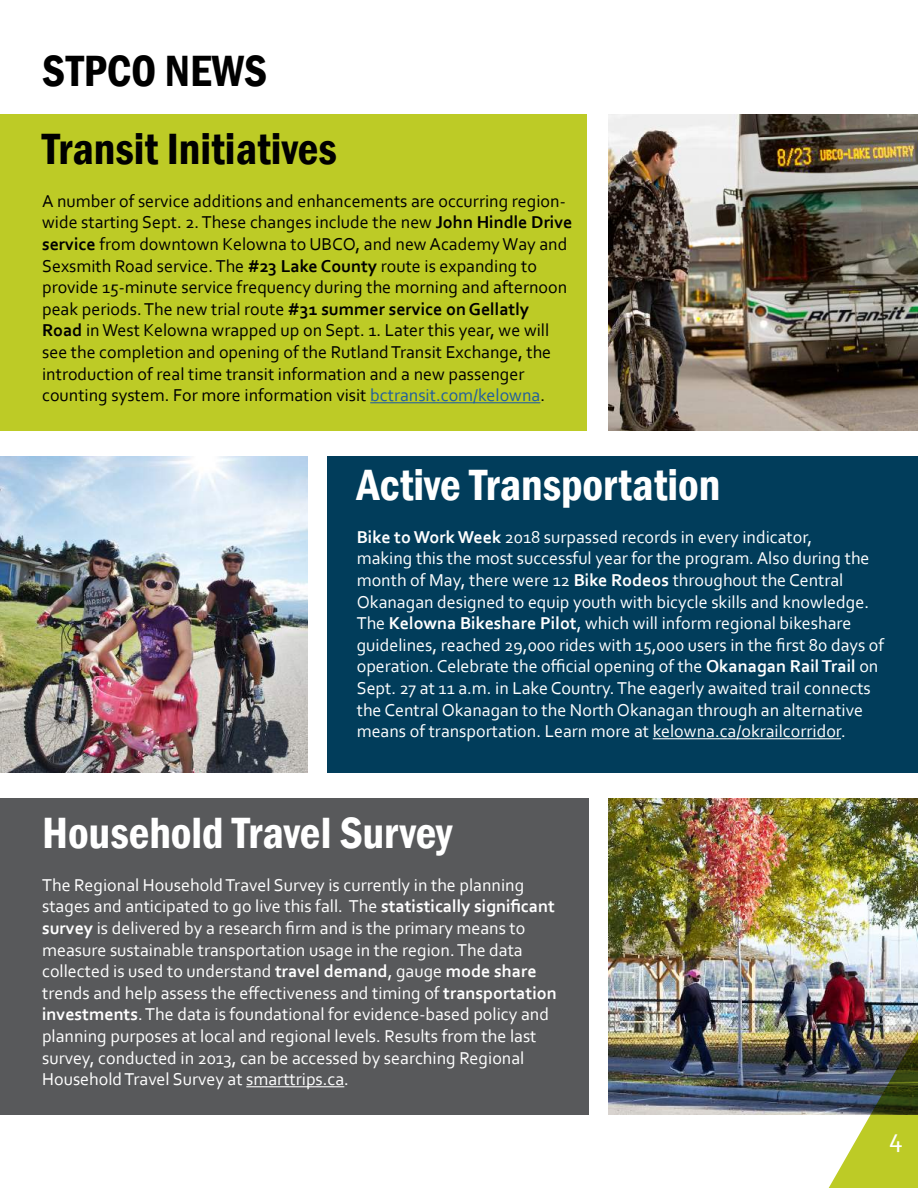
<style>
.page{position:relative;width:918px;height:1188px;background:#fff}
.page>*{position:absolute;margin:0;border:0;box-sizing:border-box;transform-origin:0 0}
.t1{font:600 condensed 45px "Franklin Gothic";color:#fff}
.t2{font:600 condensed 45px "Franklin Gothic";color:#000}
.t3{font:27px "Corbel";color:#fff}
.t4{font:18px/21.6px "Corbel";color:#fff}
.t5{font:18px/21.6px "Corbel";color:#000}
.s1{font-weight:700}
.s2{color:#215e9e}
</style>
<div class="page">
<div style="left:0;top:798px;width:589px;height:317px;background:#58595b"></div>
<div style="left:328px;top:456px;width:590px;height:317px;background:#013d5b"></div>
<div style="left:0;top:114px;width:587px;height:317px;background:#bdcb26"></div>
<img style="left:609px;top:114px;width:309px;height:317px">
<img style="left:0;top:456px;width:308px;height:317px">
<img style="left:609px;top:798px;width:309px;height:317px">
<hr style="left:370px;top:402px;width:170px;height:1px;background:#215e9e">
<hr style="left:653px;top:738px;width:188px;height:1px;background:#fff">
<hr style="left:246px;top:1086px;width:98px;height:1px;background:#fff">
<img style="left:796px;top:1030px;width:122px;height:158px">
<h1 class="t2" style="left:42px;top:40px;width:226px">STPCO NEWS</h1>
<h1 class="t2" style="left:42px;top:118px;width:296px">Transit Initiatives</h1>
<p class="t5" style="left:42px;top:189px;width:532px">A number of service additions and enhancements are occurring region&shy;wide starting Sept. 2. These changes include the new <span class="s1">John Hindle Drive service</span> from downtown Kelowna to UBCO, and new Academy Way and Sexsmith Road service. The <span class="s1">#23 Lake County</span> route is expanding to provide 15-minute service frequency during the morning and afternoon peak periods. The new trial route <span class="s1">#31 summer service on Gellatly Road</span> in West Kelowna wrapped up on Sept. 1. Later this year, we will see the completion and opening of the Rutland Transit Exchange, the introduction of real time transit information and a new passenger counting system. For more information visit <span class="s2">bctransit.com/kelowna</span>.</p>
<h1 class="t1" style="left:357px;top:454px;width:365px">Active Transportation</h1>
<p class="t4" style="left:357px;top:525px;width:529px"><span class="s1">Bike to Work Week</span> 2018 surpassed records in every indicator,<br>making this the most successful year for the program. Also during the month of May, there were 12 <span class="s1">Bike Rodeos</span> throughout the Central Okanagan designed to equip youth with bicycle skills and knowledge.<br>The <span class="s1">Kelowna Bikeshare Pilot</span>, which will inform regional bikeshare guidelines, reached 29,000 rides with 15,000 users in the first 80 days of operation. Celebrate the official opening of the <span class="s1">Okanagan Rail Trail</span> on Sept. 27 at 11 a.m. in Lake Country. The eagerly awaited trail connects the Central Okanagan to the North Okanagan through an alternative means of transportation. Learn more at kelowna.ca/okrailcorridor.</p>
<h1 class="t1" style="left:42px;top:802px;width:412px">Household Travel Survey</h1>
<p class="t4" style="left:42px;top:873px;width:516px">The Regional Household Travel Survey is currently in the planning stages and anticipated to go live this fall. The <span class="s1">statistically significant survey</span> is delivered by a research firm and is the primary means to measure sustainable transportation usage in the region. The data collected is used to understand <span class="s1">travel demand</span>, gauge <span class="s1">mode share </span>trends and help assess the effectiveness and timing of <span class="s1">transportation investments</span>. The data is foundational for evidence-based policy and planning purposes at local and regional levels. Results from the last survey, conducted in 2013, can be accessed by searching Regional Household Travel Survey at smarttrips.ca.</p>
<h2 class="t3" style="left:889px;top:1121px;width:15px">4</h2>
</div>
